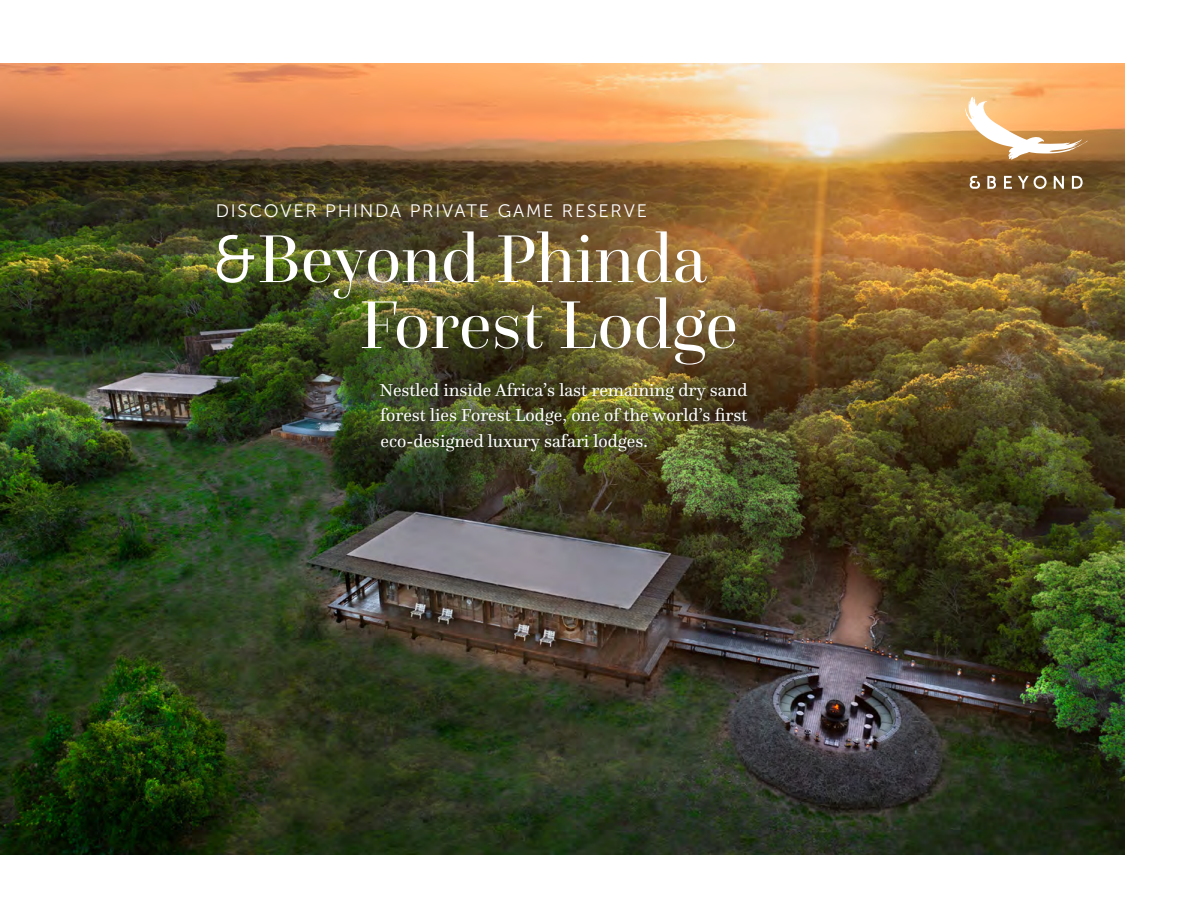
<style>
.page{position:relative;width:1188px;height:918px;background:#fff}
.page>*{position:absolute;margin:0;border:0;box-sizing:border-box;transform-origin:0 0}
.t1{font:70.5px/66px "Questa Grande";color:#fff}
.t2{font:18px/25.5px "Questa";color:#fff;text-align:justify}
.t3{font:18px "Museo Sans 300";letter-spacing:.1em;color:#fff}
.s1{font-family:"Museo Sans 300";font-size:66px}
</style>
<div class="page">
<img style="left:0;top:64px;width:1124px;height:790px">
<img style="left:373px;top:375px;width:381px;height:83px">
<svg style="left:1004px;top:176px;width:8px;height:13px"></svg>
<svg style="left:1018px;top:176px;width:29px;height:13px"></svg>
<svg style="left:1054px;top:176px;width:10px;height:13px"></svg>
<svg style="left:1072px;top:176px;width:11px;height:13px"></svg>
<svg style="left:987px;top:176px;width:9px;height:13px"></svg>
<svg style="left:970px;top:176px;width:10px;height:13px"></svg>
<svg style="left:965px;top:96px;width:123px;height:64px"></svg>
<p class="t3" style="left:216px;top:201px;width:433px">DISCOVER PHINDA PRIVATE GAME RESERVE</p>
<h1 class="t1" style="left:359px;top:226px;width:380px;text-indent:-147px"><span class="s1">&amp;</span>Beyond Phinda<br>Forest Lodge</h1>
<p class="t2" style="left:380px;top:377px;width:369px">Nestled inside Africa’s last remaining dry sand forest lies Forest Lodge, one of the world’s first eco-designed luxury safari lodges.</p>
</div>
